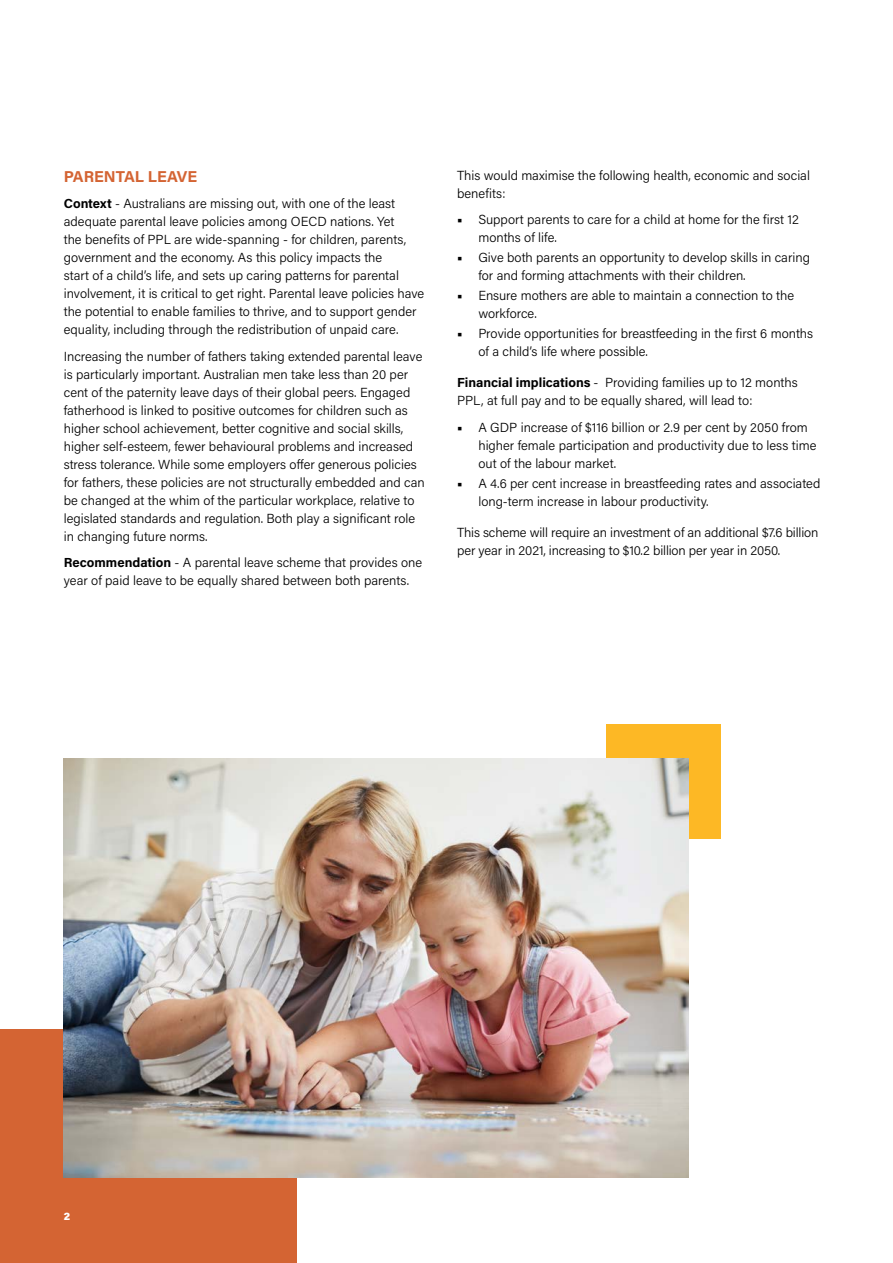
<style>
.page{position:relative;width:893px;height:1263px;background:#fff}
.page>*{position:absolute;margin:0;border:0;box-sizing:border-box;transform-origin:0 0}
.t1{font:700 15.75px "Acumin Pro";letter-spacing:-.005em;color:#d46433}
.t2{font:300 13.2px/18px "Acumin Pro";color:#000}
.t3{font:900 10.5px "Acumin Pro";color:#fff}
.s1{font-weight:700}
</style>
<div class="page">
<div style="left:0;top:1029px;width:296px;height:234px;background:#d46433"></div>
<div style="left:606px;top:724px;width:114px;height:115px;background:#fdb825"></div>
<img style="left:64px;top:758px;width:625px;height:420px">
<p class="t1" style="left:64px;top:165px;width:135px">PARENTAL LEAVE</p>
<p class="t2" style="left:64px;top:194px;width:362px"><span class="s1">Context</span> - Australians are missing out, with one of the least adequate parental leave policies among OECD nations. Yet<br>the benefits of PPL are wide-spanning - for children, parents, government and the economy. As this policy impacts the<br>start of a child’s life, and sets up caring patterns for parental involvement, it is critical to get right. Parental leave policies have the potential to enable families to thrive, and to support gender equality, including through the redistribution of unpaid care.</p>
<p class="t2" style="left:64px;top:346px;width:362px">Increasing the number of fathers taking extended parental leave is particularly important. Australian men take less than 20 per cent of the paternity leave days of their global peers. Engaged fatherhood is linked to positive outcomes for children such as higher school achievement, better cognitive and social skills, higher self-esteem, fewer behavioural problems and increased stress tolerance. While some employers offer generous policies for fathers, these policies are not structurally embedded and can be changed at the whim of the particular workplace, relative to legislated standards and regulation. Both play a significant role in changing future norms.</p>
<p class="t2" style="left:64px;top:553px;width:360px"><span class="s1">Recommendation</span> - A parental leave scheme that provides one year of paid leave to be equally shared between both parents.</p>
<p class="t2" style="left:457px;top:165px;width:354px">This would maximise the following health, economic and social benefits:</p>
<p class="t2" style="left:478px;top:210px;width:322px;text-indent:-21px"><span class="s1">■</span> Support parents to care for a child at home for the first 12 months of life.</p>
<p class="t2" style="left:478px;top:248px;width:333px;text-indent:-21px"><span class="s1">■</span> Give both parents an opportunity to develop skills in caring for and forming attachments with their children.</p>
<p class="t2" style="left:478px;top:286px;width:317px;text-indent:-21px"><span class="s1">■</span> Ensure mothers are able to maintain a connection to the workforce.</p>
<p class="t2" style="left:478px;top:324px;width:336px;text-indent:-21px"><span class="s1">■</span> Provide opportunities for breastfeeding in the first 6 months of a child’s life where possible.</p>
<p class="t2" style="left:457px;top:373px;width:342px"><span class="s1">Financial implications</span> - Providing families up to 12 months<br>PPL, at full pay and to be equally shared, will lead to:</p>
<p class="t2" style="left:478px;top:418px;width:339px;text-indent:-21px"><span class="s1">■</span> A GDP increase of $116 billion or 2.9 per cent by 2050 from higher female participation and productivity due to less time out of the labour market.</p>
<p class="t2" style="left:478px;top:474px;width:343px;text-indent:-21px"><span class="s1">■</span> A 4.6 per cent increase in breastfeeding rates and associated long-term increase in labour productivity.</p>
<p class="t2" style="left:457px;top:522px;width:363px">This scheme will require an investment of an additional $7.6 billion per year in 2021, increasing to $10.2 billion per year in 2050.</p>
<p class="t3" style="left:64px;top:1209px;width:8px">2</p>
</div>
